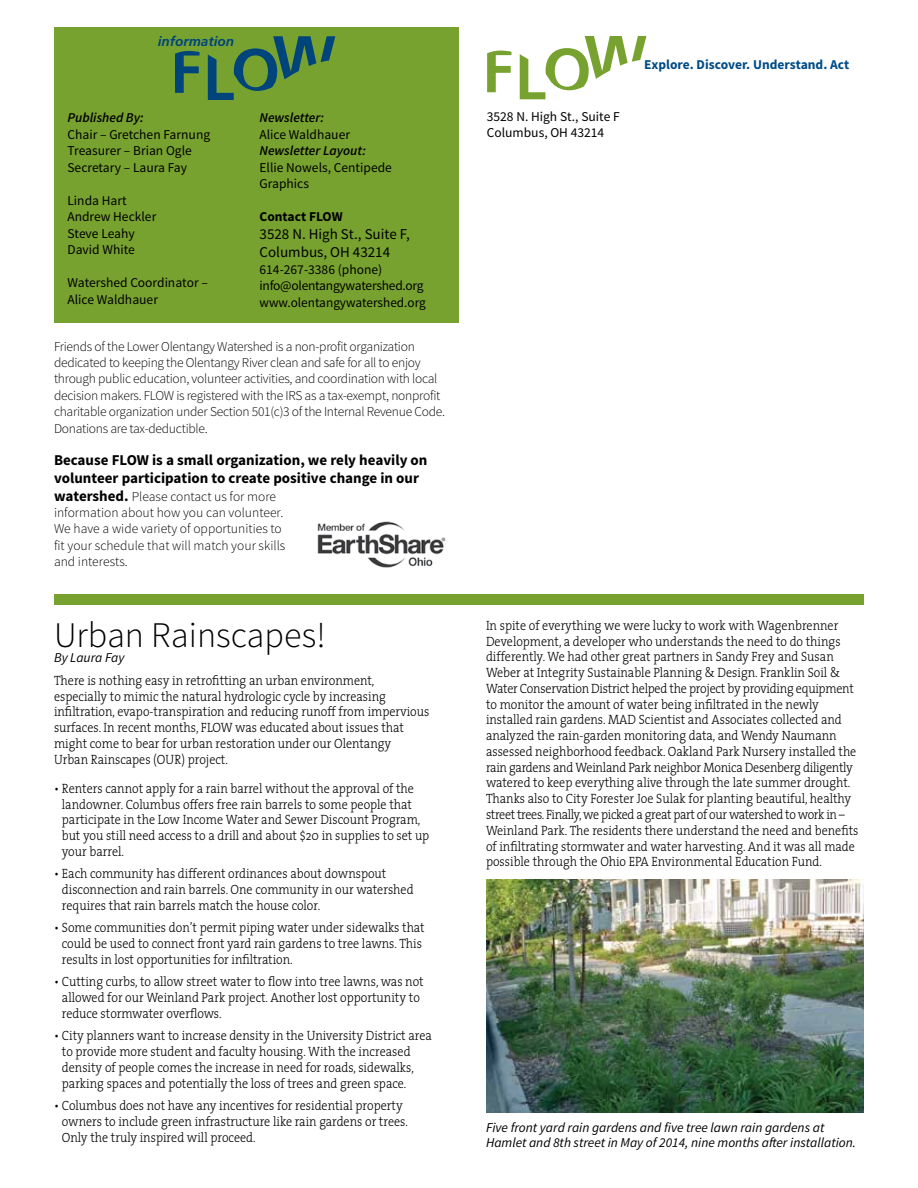
<style>
.page{position:relative;width:918px;height:1188px;background:#fff}
.page>*{position:absolute;margin:0;border:0;box-sizing:border-box;transform-origin:0 0}
.t1{font:300 36px "Source Sans Pro";color:#000}
.t2{font:700 15px/18px "Source Sans Pro";color:#000}
.t3{font:15px/18px "Source Sans Pro";color:#000}
.t4{font:italic 700 13.65px "Frutiger";color:#00447c}
.t5{font:300 13.5px/15.8px "The Serif";color:#000;scale:.9 1}
.t6{font:300 13.5px/16.5px "Source Sans Pro";letter-spacing:-.02em;color:#000}
.t7{font:13.5px/16.5px "Source Sans Pro";color:#000}
.t8{font:300 13.5px/16.5px "Source Sans Pro";color:#000}
.t9{font:italic 13.5px/15px "Source Sans Pro";color:#000}
.t10{font:italic 600 13.5px "Source Sans Pro";color:#000}
.t11{font:700 13.5px "Source Sans Pro";color:#004b85}
.t12{font:700 13.5px "Source Sans Pro";color:#000}
.s1{font-weight:700;font-size:15px}
</style>
<div class="page">
<hr style="left:917px;top:187px;width:1px;height:1001px;background:#c80752">
<div style="left:54px;top:27px;width:405px;height:296px;background:#78a22f"></div>
<img style="left:917px;top:187px;width:1px;height:27px">
<img style="left:317px;top:521px;width:129px;height:47px">
<svg style="left:175px;top:50px;width:25px;height:43px"></svg>
<svg style="left:208px;top:36px;width:127px;height:64px"></svg>
<svg style="left:487px;top:50px;width:24px;height:42px"></svg>
<svg style="left:520px;top:36px;width:126px;height:63px"></svg>
<img style="left:486px;top:879px;width:378px;height:233px">
<div style="left:54px;top:594px;width:810px;height:11px;background:#78a22f"></div>
<p class="t4" style="left:158px;top:34px;width:78px">information</p>
<p class="t10" style="left:260px;top:109px;width:66px">Newsletter:</p>
<p class="t7" style="left:260px;top:126px;width:92px">Alice Waldhauer</p>
<p class="t10" style="left:260px;top:142px;width:108px">Newsletter Layout:</p>
<p class="t7" style="left:260px;top:159px;width:134px">Ellie Nowels, Centipede<br>Graphics</p>
<p class="t12" style="left:260px;top:208px;width:85px">Contact FLOW</p>
<p class="t3" style="left:260px;top:226px;width:152px">3528 N. High St., Suite F,<br>Columbus, OH 43214</p>
<p class="t7" style="left:260px;top:261px;width:168px">614-267-3386 (phone) info@olentangywatershed.org www.olentangywatershed.org</p>
<p class="t6" style="left:54px;top:338px;width:393px">Friends of the Lower Olentangy Watershed is a non-profit organization dedicated to keeping the Olentangy River clean and safe for all to enjoy through public education, volunteer activities, and coordination with local decision makers. FLOW is registered with the IRS as a tax-exempt, nonprofit charitable organization under Section 501(c)3 of the Internal Revenue Code.<br>Donations are tax-deductible.</p>
<p class="t2" style="left:54px;top:451px;width:375px">Because FLOW is a small organization, we rely heavily on volunteer participation to create positive change in our</p>
<p class="t8" style="left:54px;top:488px;width:233px"><span class="s1">watershed.</span> Please contact us for more information about how you can volunteer.<br>We have a wide variety of opportunities to fit your schedule that will match your skills and interests.</p>
<p class="t10" style="left:68px;top:110px;width:78px">Published By:</p>
<p class="t7" style="left:68px;top:126px;width:144px">Chair – Gretchen Farnung<br>Treasurer – Brian Ogle<br>Secretary – Laura Fay</p>
<p class="t7" style="left:68px;top:192px;width:90px">Linda Hart<br>Andrew Heckler<br>Steve Leahy<br>David White</p>
<p class="t7" style="left:68px;top:275px;width:142px">Watershed Coordinator –<br>Alice Waldhauer</p>
<h1 class="t1" style="left:54px;top:613px;width:273px">Urban Rainscapes!</h1>
<p class="t9" style="left:54px;top:650px;width:72px">By Laura Fay</p>
<p class="t5" style="left:54px;top:672px;width:419px">There is nothing easy in retrofitting an urban environment, especially to mimic the natural hydrologic cycle by increasing infiltration, evapo-transpiration and reducing runoff from impervious surfaces. In recent months, FLOW was educated about issues that might come to bear for urban restoration under our Olentangy<br>Urban Rainscapes (OUR) project.</p>
<p class="t5" style="left:62px;top:780px;width:410px;text-indent:-8px">• Renters cannot apply for a rain barrel without the approval of the landowner. Columbus offers free rain barrels to some people that participate in the Low Income Water and Sewer Discount Program, but you still need access to a drill and about $20 in supplies to set up your barrel.</p>
<p class="t5" style="left:62px;top:866px;width:392px;text-indent:-8px">• Each community has different ordinances about downspout disconnection and rain barrels. One community in our watershed requires that rain barrels match the house color.</p>
<p class="t5" style="left:62px;top:920px;width:405px;text-indent:-8px">• Some communities don’t permit piping water under sidewalks that could be used to connect front yard rain gardens to tree lawns. This results in lost opportunities for infiltration.</p>
<p class="t5" style="left:62px;top:974px;width:404px;text-indent:-8px">• Cutting curbs, to allow street water to flow into tree lawns, was not allowed for our Weinland Park project. Another lost opportunity to reduce stormwater overflows.</p>
<p class="t5" style="left:62px;top:1028px;width:413px;text-indent:-8px">• City planners want to increase density in the University District area to provide more student and faculty housing. With the increased density of people comes the increase in need for roads, sidewalks, parking spaces and potentially the loss of trees and green space.</p>
<p class="t5" style="left:62px;top:1097px;width:386px;text-indent:-8px">• Columbus does not have any incentives for residential property owners to include green infrastructure like rain gardens or trees.<br>Only the truly inspired will proceed.</p>
<p class="t7" style="left:487px;top:108px;width:134px">3528 N. High St., Suite F<br>Columbus, OH 43214</p>
<p class="t11" style="left:644px;top:55px;width:207px">Explore. Discover. Understand. Act</p>
<p class="t5" style="left:486px;top:617px;width:415px">In spite of everything we were lucky to work with Wagenbrenner Development, a developer who understands the need to do things differently. We had other great partners in Sandy Frey and Susan Weber at Integrity Sustainable Planning &amp; Design. Franklin Soil &amp; Water Conservation District helped the project by providing equipment to monitor the amount of water being infiltrated in the newly installed rain gardens. MAD Scientist and Associates collected and analyzed the rain-garden monitoring data, and Wendy Naumann assessed neighborhood feedback. Oakland Park Nursery installed the rain gardens and Weinland Park neighbor Monica Desenberg diligently watered to keep everything alive through the late summer drought.<br>Thanks also to City Forester Joe Sulak for planting beautiful, healthy street trees. Finally, we picked a great part of our watershed to work in – Weinland Park. The residents there understand the need and benefits of infiltrating stormwater and water harvesting. And it was all made possible through the Ohio EPA Environmental Education Fund.</p>
<p class="t9" style="left:486px;top:1120px;width:372px">Five front yard rain gardens and five tree lawn rain gardens at<br>Hamlet and 8th street in May of 2014, nine months after installation.</p>
</div>
